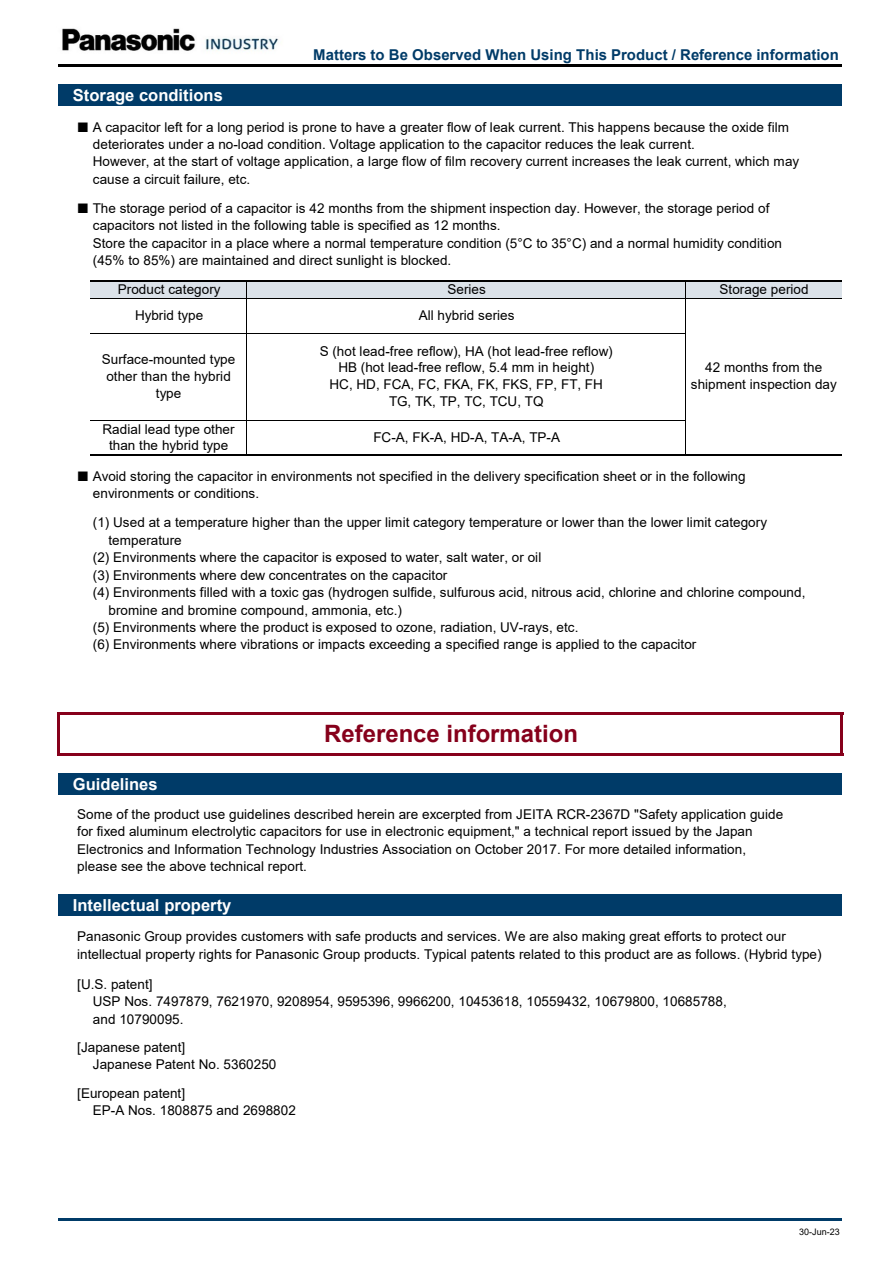
<style>
.page{position:relative;width:893px;height:1263px;background:#fff}
.page>*{position:absolute;margin:0;border:0;box-sizing:border-box;transform-origin:0 0}
.t1{font:700 24px "Arial";color:#86001b}
.t2{font:700 16.5px "Arial";color:#fff}
.t3{font:700 15px "Arial";color:#003b68}
.t4{font:13.5px/17.4px "Arial";letter-spacing:.005em;color:#000}
.t5{font:9px "Arial";letter-spacing:.005em;color:#000}
</style>
<div class="page">
<div style="left:59px;top:84px;width:783px;height:22px;background:#003b68"></div>
<div style="left:90px;top:281px;width:752px;height:17px;background:#dbe2e9"></div>
<div style="left:59px;top:773px;width:783px;height:22px;background:#003b68"></div>
<div style="left:59px;top:894px;width:783px;height:22px;background:#003b68"></div>
<hr style="left:247px;top:282px;width:1px;height:173px;background:#000">
<hr style="left:685px;top:282px;width:1px;height:173px;background:#000">
<hr style="left:57px;top:712px;width:3px;height:44px;background:#86001b">
<hr style="left:840px;top:715px;width:3px;height:41px;background:#86001b">
<hr style="left:59px;top:64px;width:783px;height:3px;background:#000">
<hr style="left:90px;top:280px;width:752px;height:2px;background:#000">
<hr style="left:90px;top:298px;width:752px;height:1px;background:#000">
<hr style="left:90px;top:333px;width:595px;height:1px;background:#000">
<hr style="left:90px;top:420px;width:595px;height:1px;background:#000">
<hr style="left:90px;top:455px;width:752px;height:1px;background:#000">
<hr style="left:60px;top:712px;width:783px;height:3px;background:#86001b">
<hr style="left:60px;top:753px;width:783px;height:3px;background:#86001b">
<hr style="left:59px;top:1218px;width:783px;height:2px;background:#003b68">
<img style="left:62px;top:28px;width:217px;height:23px">
<p class="t2" style="left:73px;top:89px;width:151px">Storage conditions</p>
<p class="t3" style="left:313px;top:49px;width:527px">Matters to Be Observed When Using This Product / Reference information</p>
<p class="t4" style="left:93px;top:119px;width:708px;text-indent:-16px">■ A capacitor left for a long period is prone to have a greater flow of leak current. This happens because the oxide film deteriorates under a no-load condition. Voltage application to the capacitor reduces the leak current.<br>However, at the start of voltage application, a large flow of film recovery current increases the leak current, which may cause a circuit failure, etc.</p>
<p class="t4" style="left:93px;top:201px;width:691px;text-indent:-16px">■ The storage period of a capacitor is 42 months from the shipment inspection day. However, the storage period of capacitors not listed in the following table is specified as 12 months.<br>Store the capacitor in a place where a normal temperature condition (5°C to 35°C) and a normal humidity condition (45% to 85%) are maintained and direct sunlight is blocked.</p>
<p class="t4" style="left:118px;top:277px;width:104px;line-height:26.1px;text-align:center">Product category<br>Hybrid type</p>
<p class="t4" style="left:102px;top:352px;width:135px;line-height:16.8px;text-align:center">Surface-mounted type other than the hybrid type</p>
<p class="t4" style="left:103px;top:422px;width:134px;line-height:16.8px;text-align:center">Radial lead type other than the hybrid type</p>
<p class="t4" style="left:419px;top:277px;width:97px;line-height:26.1px;text-align:center">Series<br>All hybrid series</p>
<p class="t4" style="left:320px;top:344px;width:295px;line-height:16.8px;text-align:center">S (hot lead-free reflow), HA (hot lead-free reflow)<br>HB (hot lead-free reflow, 5.4 mm in height)<br>HC, HD, FCA, FC, FKA, FK, FKS, FP, FT, FH TG, TK, TP, TC, TCU, TQ</p>
<p class="t4" style="left:373px;top:430px;width:188px">FC-A, FK-A, HD-A, TA-A, TP-A</p>
<p class="t4" style="left:720px;top:281px;width:91px">Storage period</p>
<p class="t4" style="left:691px;top:361px;width:148px;line-height:16.8px;text-align:center">42 months from the shipment inspection day</p>
<p class="t4" style="left:93px;top:469px;width:654px;text-indent:-16px">■ Avoid storing the capacitor in environments not specified in the delivery specification sheet or in the following environments or conditions.</p>
<p class="t4" style="left:93px;top:515px;width:676px">(1) Used at a temperature higher than the upper limit category temperature or lower than the lower limit category</p>
<p class="t4" style="left:109px;top:532px;width:75px">temperature</p>
<p class="t4" style="left:93px;top:550px;width:450px">(2) Environments where the capacitor is exposed to water, salt water, or oil</p>
<p class="t4" style="left:93px;top:567px;width:356px">(3) Environments where dew concentrates on the capacitor</p>
<p class="t4" style="left:93px;top:585px;width:714px">(4) Environments filled with a toxic gas (hydrogen sulfide, sulfurous acid, nitrous acid, chlorine and chlorine compound,</p>
<p class="t4" style="left:109px;top:602px;width:295px">bromine and bromine compound, ammonia, etc.)</p>
<p class="t4" style="left:93px;top:620px;width:487px">(5) Environments where the product is exposed to ozone, radiation, UV-rays, etc.</p>
<p class="t4" style="left:93px;top:637px;width:605px">(6) Environments where vibrations or impacts exceeding a specified range is applied to the capacitor</p>
<p class="t2" style="left:73px;top:778px;width:86px">Guidelines</p>
<h1 class="t1" style="left:324px;top:724px;width:255px">Reference information</h1>
<p class="t4" style="left:77px;top:807px;width:708px">Some of the product use guidelines described herein are excerpted from JEITA RCR-2367D "Safety application guide for fixed aluminum electrolytic capacitors for use in electronic equipment," a technical report issued by the Japan Electronics and Information Technology Industries Association on October 2017. For more detailed information, please see the above technical report.</p>
<p class="t2" style="left:73px;top:899px;width:160px">Intellectual property</p>
<p class="t4" style="left:77px;top:928px;width:746px;line-height:18.3px">Panasonic Group provides customers with safe products and services. We are also making great efforts to protect our intellectual property rights for Panasonic Group products. Typical patents related to this product are as follows. (Hybrid type)</p>
<p class="t4" style="left:93px;top:977px;width:635px;text-indent:-16px">[U.S. patent]<br>USP Nos. 7497879, 7621970, 9208954, 9595396, 9966200, 10453618, 10559432, 10679800, 10685788, and 10790095.</p>
<p class="t4" style="left:93px;top:1040px;width:185px;text-indent:-16px">[Japanese patent]<br>Japanese Patent No. 5360250</p>
<p class="t4" style="left:93px;top:1085px;width:204px;text-indent:-16px">[European patent]<br>EP-A Nos. 1808875 and 2698802</p>
<p class="t5" style="left:799px;top:1228px;width:42px">30-Jun-23</p>
</div>
